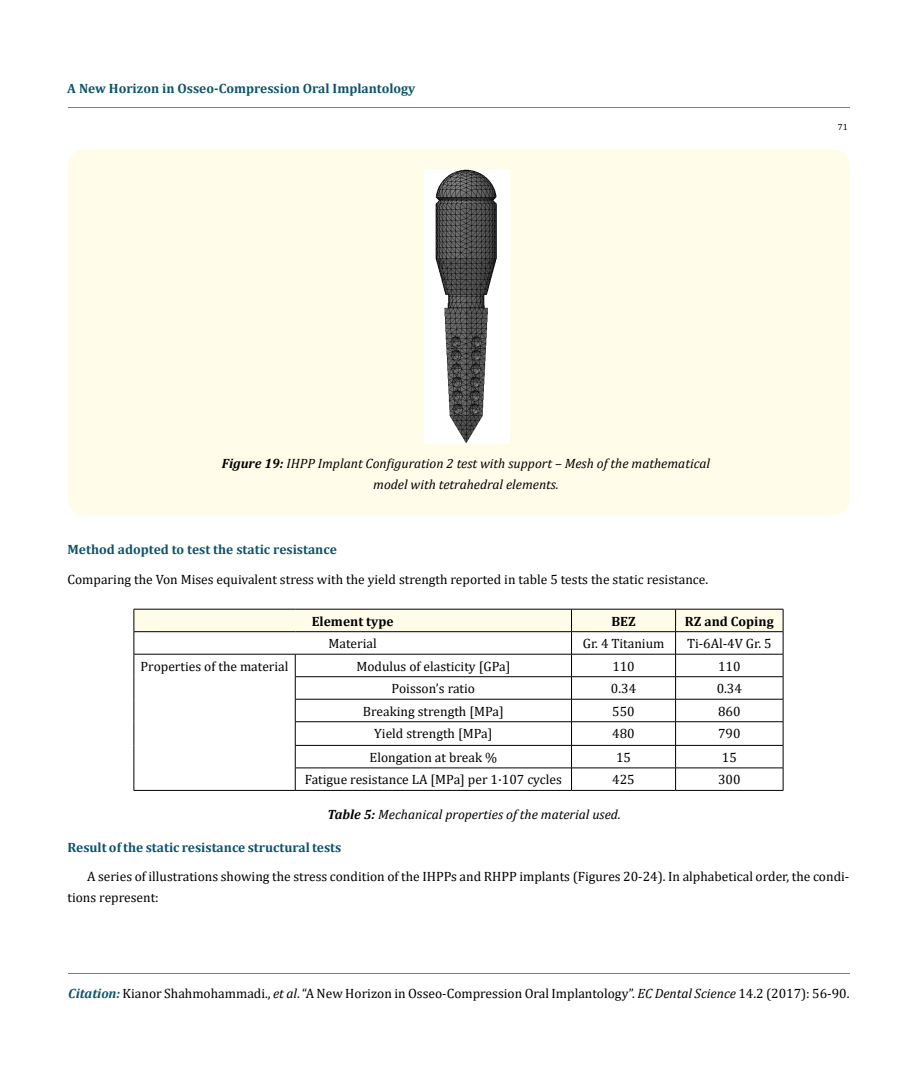
<style>
.page{position:relative;width:917px;height:1082px;background:#fff}
.page>*{position:absolute;margin:0;border:0;box-sizing:border-box;transform-origin:0 0}
.t1{font:13.5px/21px "Cambria";color:#000}
.t2{font:italic 13.5px/21px "Cambria";color:#000;text-align:center}
.t3{font:700 13.5px "Cambria";color:#0e546a}
.t4{font:700 13.5px "Cambria";color:#000}
.t5{font:9px "Cambria";color:#000}
.s1{font-weight:700}
.s2{font-weight:700;font-style:italic;color:#0e546a}
.s3{font-style:italic}
</style>
<div class="page">
<hr style="left:68px;top:108px;width:781px;height:1px;background:#e05d1a">
<hr style="left:68px;top:973px;width:781px;height:1px;background:#e05d1a">
<div style="left:68px;top:149px;width:781px;height:367px;background:#fffde9;border-radius:18px"></div>
<img style="left:424px;top:169px;width:86px;height:274px">
<svg style="left:134px;top:609px;width:649px;height:181px"></svg>
<hr style="left:134px;top:790px;width:161px;height:1px;background:#000">
<hr style="left:295px;top:790px;width:276px;height:1px;background:#000">
<hr style="left:571px;top:790px;width:104px;height:1px;background:#000">
<hr style="left:675px;top:790px;width:108px;height:1px;background:#000">
<p class="t3" style="left:67px;top:79px;width:350px">A New Horizon in Osseo-Compression Oral Implantology</p>
<p class="t5" style="left:837px;top:122px;width:11px">71</p>
<p class="t2" style="left:222px;top:452px;width:490px"><span class="s1">Figure 19:</span> IHPP Implant Configuration 2 test with support – Mesh of the mathematical model with tetrahedral elements.</p>
<p class="t3" style="left:68px;top:540px;width:271px">Method adopted to test the static resistance</p>
<p class="t1" style="left:68px;top:568px;width:642px">Comparing the Von Mises equivalent stress with the yield strength reported in table 5 tests the static resistance.</p>
<p class="t4" style="left:312px;top:611px;width:83px">Element type</p>
<p class="t4" style="left:611px;top:611px;width:26px">BEZ</p>
<p class="t4" style="left:685px;top:611px;width:90px">RZ and Coping</p>
<p class="t1" style="left:328px;top:633px;width:50px">Material</p>
<p class="t1" style="left:582px;top:633px;width:83px">Gr. 4 Titanium</p>
<p class="t1" style="left:687px;top:633px;width:86px">Ti-6Al-4V Gr. 5</p>
<p class="t1" style="left:141px;top:655px;width:149px">Properties of the material</p>
<p class="t1" style="left:356px;top:655px;width:155px">Modulus of elasticity [GPa]</p>
<p class="t1" style="left:612px;top:655px;width:24px">110</p>
<p class="t1" style="left:718px;top:655px;width:24px">110</p>
<p class="t1" style="left:391px;top:678px;width:85px">Poisson’s ratio</p>
<p class="t1" style="left:611px;top:678px;width:27px">0.34</p>
<p class="t1" style="left:716px;top:678px;width:27px">0.34</p>
<p class="t1" style="left:363px;top:700px;width:142px">Breaking strength [MPa]</p>
<p class="t1" style="left:612px;top:700px;width:24px">550</p>
<p class="t1" style="left:718px;top:700px;width:24px">860</p>
<p class="t1" style="left:374px;top:723px;width:120px">Yield strength [MPa]</p>
<p class="t1" style="left:612px;top:723px;width:24px">480</p>
<p class="t1" style="left:718px;top:723px;width:24px">790</p>
<p class="t1" style="left:369px;top:746px;width:129px">Elongation at break %</p>
<p class="t1" style="left:616px;top:746px;width:16px">15</p>
<p class="t1" style="left:721px;top:746px;width:16px">15</p>
<p class="t1" style="left:305px;top:769px;width:258px">Fatigue resistance LA [MPa] per 1·107 cycles</p>
<p class="t1" style="left:612px;top:769px;width:24px">425</p>
<p class="t1" style="left:718px;top:769px;width:24px">300</p>
<p class="t2" style="left:327px;top:803px;width:295px"><span class="s1">Table 5:</span> Mechanical properties of the material used.</p>
<p class="t3" style="left:67px;top:837px;width:275px">Result of the static resistance structural tests</p>
<p class="t1" style="left:67px;top:866px;width:783px;text-indent:20px">A series of illustrations showing the stress condition of the IHPPs and RHPP implants (Figures 20-24). In alphabetical order, the condi&shy;tions represent:</p>
<p class="t1" style="left:68px;top:982px;width:782px"><span class="s2">Citation:</span> Kianor Shahmohammadi., <span class="s3">et al</span>. “A New Horizon in Osseo-Compression Oral Implantology”. <span class="s3">EC Dental Science</span> 14.2 (2017): 56-90.</p>
</div>
